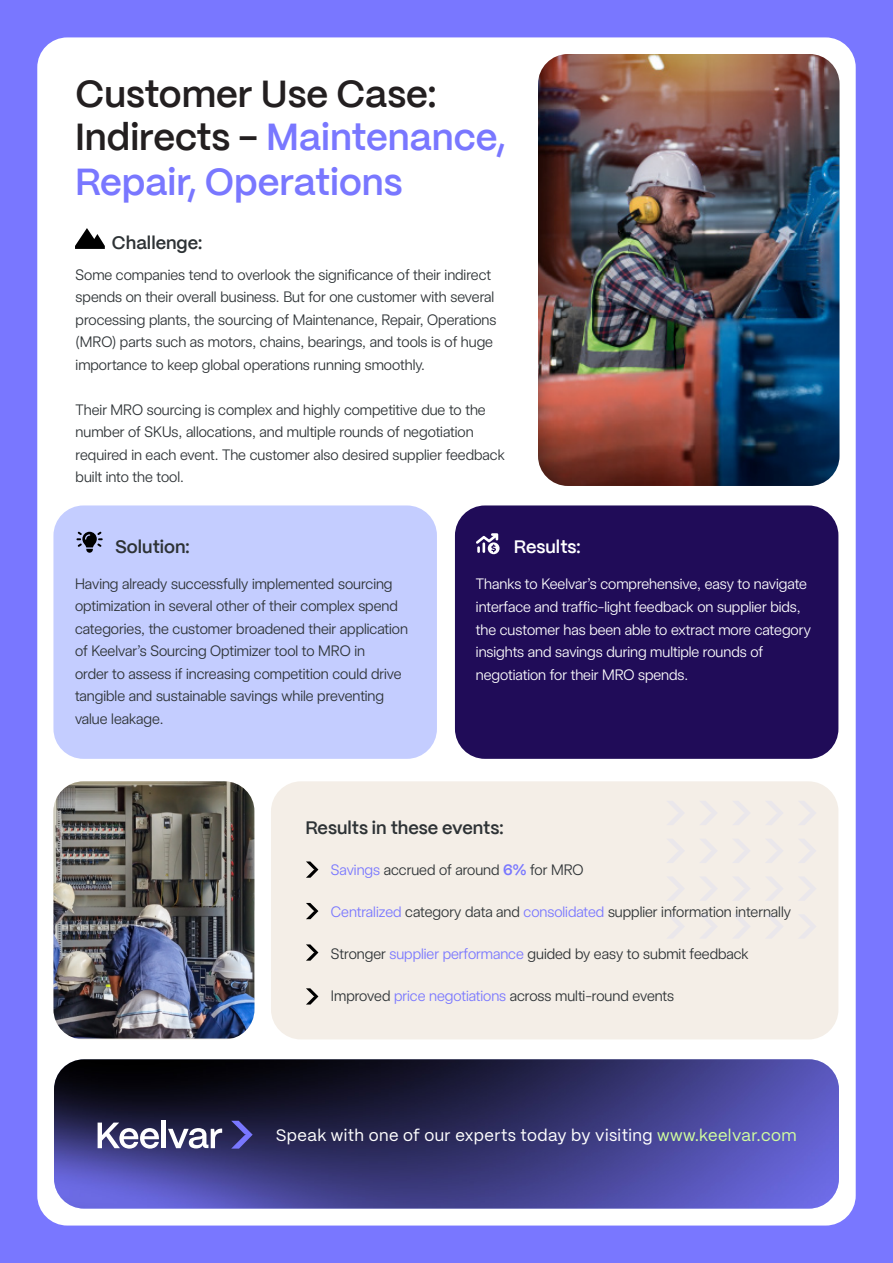
<style>
.page{position:relative;width:893px;height:1263px;background:#7977ff}
.page>*{position:absolute;margin:0;border:0;box-sizing:border-box;transform-origin:0 0}
.t1{font:600 37.5px/45px "PP Mori";color:#7977ff}
.t2{font:600 37.5px "PP Mori";color:#231f20}
.t3{font:600 18px "PP Mori";color:#2d3235}
.t4{font:600 18px "PP Mori";color:#fff}
._8_Light_14_LEft{font:16.5px "PP Mori";letter-spacing:.025em;color:#fff}
.Paragraph_Style_1{font:15px/22.5px "Universal Sans Display 300";color:#2d3235}
.Paragraph_Style_1-2{font:15px/22.5px "Universal Sans Display 300";color:#fff}
.s1{color:#231f20}
.s2{color:#7977ff}
.s3{font-family:"PP Mori";font-weight:600;color:#7977ff}
.s4{color:#d1ff9f}
</style>
<div class="page">
<div style="left:37px;top:37px;width:819px;height:1188px;background:#fff;border-radius:30px"></div>
<img style="left:538px;top:54px;width:301px;height:432px">
<div style="left:53px;top:505px;width:384px;height:254px;background:#c4cdff;border-radius:30px"></div>
<div style="left:455px;top:505px;width:383px;height:254px;background:#200c58;border-radius:30px"></div>
<svg style="left:476px;top:533px;width:24px;height:21px"></svg>
<svg style="left:76px;top:532px;width:27px;height:21px"></svg>
<div style="left:271px;top:781px;width:567px;height:258px;background:#f4eee7;border-radius:30px"></div>
<img style="left:53px;top:781px;width:201px;height:258px">
<svg style="left:75px;top:228px;width:30px;height:21px"></svg>
<img style="left:54px;top:1059px;width:785px;height:149px">
<svg style="left:231px;top:1121px;width:22px;height:27px"></svg>
<svg style="left:98px;top:1122px;width:61px;height:27px"></svg>
<hr style="left:162px;top:1121px;width:4px;height:27px;background:#fff">
<svg style="left:168px;top:1128px;width:54px;height:20px"></svg>
<svg style="left:306px;top:861px;width:12px;height:17px"></svg>
<svg style="left:306px;top:903px;width:12px;height:16px"></svg>
<svg style="left:306px;top:944px;width:12px;height:17px"></svg>
<svg style="left:306px;top:988px;width:12px;height:16px"></svg>
<h1 class="t2" style="left:75px;top:62px;width:362px">Customer Use Case:</h1>
<h1 class="t1" style="left:75px;top:112px;width:432px"><span class="s1">Indirects -</span> Maintenance,<br>Repair, Operations</h1>
<h2 class="t3" style="left:112px;top:227px;width:92px">Challenge:</h2>
<h2 class="Paragraph_Style_1" style="left:76px;top:263px;width:422px">Some companies tend to overlook the significance of their indirect spends on their overall business. But for one customer with several processing plants, the sourcing of Maintenance, Repair, Operations (MRO) parts such as motors, chains, bearings, and tools is of huge importance to keep global operations running smoothly.</h2>
<h2 class="Paragraph_Style_1" style="left:76px;top:398px;width:431px">Their MRO sourcing is complex and highly competitive due to the number of SKUs, allocations, and multiple rounds of negotiation required in each event. The customer also desired supplier feedback built into the tool.</h2>
<h2 class="t3" style="left:115px;top:530px;width:76px">Solution:</h2>
<h2 class="t4" style="left:514px;top:530px;width:68px">Results:</h2>
<p class="Paragraph_Style_1" style="left:75px;top:572px;width:334px">Having already successfully implemented sourcing optimization in several other of their complex spend categories, the customer broadened their application of Keelvar’s Sourcing Optimizer tool to MRO in<br>order to assess if increasing competition could drive tangible and sustainable savings while preventing value leakage.</p>
<p class="Paragraph_Style_1-2" style="left:476px;top:573px;width:336px">Thanks to Keelvar’s comprehensive, easy to navigate interface and traffic-light feedback on supplier bids, the customer has been able to extract more category insights and savings during multiple rounds of negotiation for their MRO spends.</p>
<h2 class="t3" style="left:305px;top:812px;width:200px">Results in these events:</h2>
<p class="Paragraph_Style_1" style="left:331px;top:859px;width:254px"><span class="s2">Savings</span> accrued of around <span class="s3">6%</span> for MRO</p>
<p class="Paragraph_Style_1" style="left:331px;top:901px;width:461px"><span class="s2">Centralized</span> category data and <span class="s2">consolidated</span> supplier information internally</p>
<p class="Paragraph_Style_1" style="left:331px;top:943px;width:419px">Stronger <span class="s2">supplier performance</span> guided by easy to submit feedback</p>
<p class="Paragraph_Style_1" style="left:331px;top:985px;width:345px">Improved <span class="s2">price negotiations</span> across multi-round events</p>
<p class="_8_Light_14_LEft" style="left:276px;top:1121px;width:522px">Speak with one of our experts today by visiting <span class="s4">www.keelvar.com</span></p>
</div>
